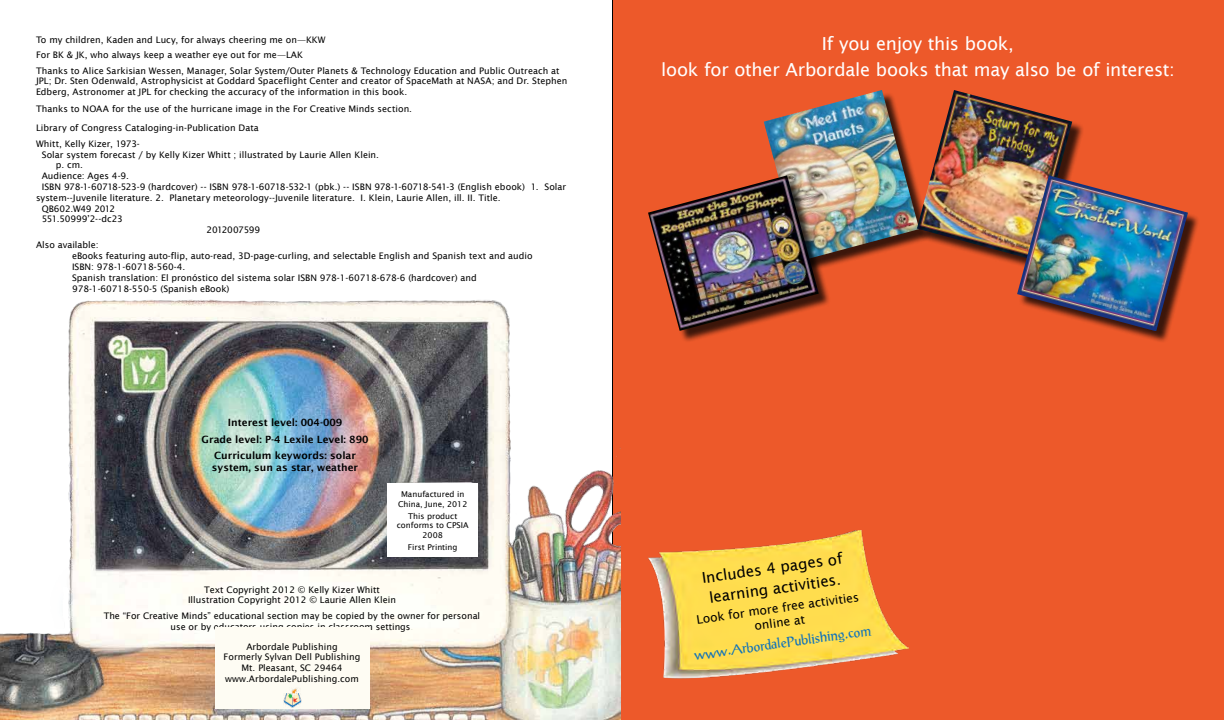
<style>
.page{position:relative;width:1224px;height:720px;background:#fff}
.page>*{position:absolute;margin:0;border:0;box-sizing:border-box;transform-origin:0 0}
.t1{font:18px/26.1px "Lucida Sans";letter-spacing:-.015em;color:#fff;text-align:center}
.t2{font:15px/20.4px "Lucida Sans";color:#000;text-align:center}
.t3{font:14px "Post Antiqua";color:#1072ba}
.t4{font:12px/14.4px "Lucida Sans";color:#000;text-align:center}
.t5{font:600 10px/16.5px "Lucida Sans";color:#000;text-align:center}
.t6{font:9px/10.8px "Lucida Sans";color:#000}
.t7{font:9px "Lucida Sans";letter-spacing:-.03em;color:#000}
.t8{font:8px/9.6px "Lucida Sans";color:#000;text-align:center}
.s1{color:#e4e6d7}
</style>
<div class="page">
<div style="left:612px;top:0;width:612px;height:720px;background:#ed592a"></div>
<img style="left:0;top:6px;width:621px;height:714px">
<img style="left:648px;top:530px;width:261px;height:152px">
<div style="left:387px;top:483px;width:91px;height:74px;background:#fff"></div>
<div style="left:766px;top:92px;width:165px;height:181px;background:#ed592a"></div>
<img style="left:764px;top:90px;width:153px;height:171px">
<div style="left:919px;top:92px;width:165px;height:180px;background:#000;opacity:.75"></div>
<img style="left:917px;top:90px;width:155px;height:170px">
<div style="left:1019px;top:178px;width:181px;height:165px;background:#000;opacity:.75"></div>
<img style="left:1017px;top:175px;width:171px;height:156px">
<div style="left:650px;top:178px;width:181px;height:165px;background:#000;opacity:.75"></div>
<img style="left:648px;top:175px;width:171px;height:156px">
<div style="left:215px;top:627px;width:154px;height:81px;background:#fefcf3"></div>
<img style="left:283px;top:688px;width:18px;height:19px">
<p class="t6" style="left:36px;top:32px;width:525px;line-height:15.3px">To my children, Kaden and Lucy, for always cheering me on—KKW<br>For BK &amp; JK, who always keep a weather eye out for me—LAK<br>Thanks to Alice Sarkisian Wessen, Manager, Solar System/Outer Planets &amp; Technology Education and Public Outreach at</p>
<p class="t6" style="left:36px;top:76px;width:533px">JPL; Dr. Sten Odenwald, Astrophysicist at Goddard Spaceflight Center and creator of SpaceMath at NASA; and Dr. Stephen<br>Edberg, Astronomer at JPL for checking the accuracy of the information in this book.</p>
<p class="t6" style="left:36px;top:99px;width:378px;line-height:19.8px">Thanks to NOAA for the use of the hurricane image in the For Creative Minds section.<br>Library of Congress Cataloging-in-Publication Data</p>
<p class="t6" style="left:36px;top:138px;width:105px">Whitt, Kelly Kizer, 1973-</p>
<p class="t6" style="left:42px;top:149px;width:339px">Solar system forecast / by Kelly Kizer Whitt ; illustrated by Laurie Allen Klein.</p>
<p class="t6" style="left:56px;top:160px;width:29px">p. cm.</p>
<p class="t6" style="left:42px;top:171px;width:89px">Audience: Ages 4-9.</p>
<p class="t6" style="left:42px;top:181px;width:526px">ISBN 978-1-60718-523-9 (hardcover) -- ISBN 978-1-60718-532-1 (pbk.) -- ISBN 978-1-60718-541-3 (English ebook) 1. Solar</p>
<p class="t6" style="left:36px;top:192px;width:466px">system--Juvenile literature. 2. Planetary meteorology--Juvenile literature. I. Klein, Laurie Allen, ill. II. Title.</p>
<p class="t7" style="left:42px;top:203px;width:75px">QB602.W49 2012</p>
<p class="t6" style="left:42px;top:214px;width:83px">551.50999’2--dc23</p>
<p class="t7" style="left:207px;top:225px;width:55px">2012007599</p>
<p class="t6" style="left:72px;top:240px;width:462px;text-indent:-36px">Also available:<br>eBooks featuring auto-flip, auto-read, 3D-page-curling, and selectable English and Spanish text and audio ISBN: 978-1-60718-560-4.<br>Spanish translation: El pronóstico del sistema solar ISBN 978-1-60718-678-6 (hardcover) and 978-1-60718-550-5 (Spanish eBook)</p>
<p class="t5" style="left:202px;top:414px;width:168px">Interest level: 004-009<br>Grade level: P-4 Lexile Level: 890<br>Curriculum keywords: solar</p>
<p class="t5" style="left:212px;top:459px;width:148px">system, sun as star, weather</p>
<p class="t8" style="left:398px;top:490px;width:71px">Manufactured in<br>China, June, 2012</p>
<p class="t8" style="left:397px;top:511px;width:73px">This product conforms to CPSIA<br>2008</p>
<p class="t8" style="left:408px;top:542px;width:51px">First Printing</p>
<p class="t6" style="left:188px;top:584px;width:209px;text-align:center">Text Copyright 2012 © Kelly Kizer Whitt<br>Illustration Copyright 2012 © Laurie Allen Klein</p>
<p class="t6" style="left:104px;top:610px;width:378px;text-align:center">The “For Creative Minds” educational section may be copied by the owner for personal use or by educators using copies in classroom settings<span class="s1">.</span></p>
<p class="t6" style="left:224px;top:641px;width:138px;text-align:center">Arbordale Publishing<br>Formerly Sylvan Dell Publishing<br>Mt. Pleasant, SC 29464 www.ArbordalePublishing.com</p>
<h1 class="t1" style="left:661px;top:30px;width:515px">If you enjoy this book,<br>look for other Arbordale books that may also be of interest:</h1>
<h2 class="t2" style="left:701px;top:568px;width:143px;rotate:-8deg">Includes 4 pages of learning activities.</h2>
<h3 class="t4" style="left:696px;top:612px;width:166px;rotate:-8deg">Look for more free activities online at</h3>
<h3 class="t3" style="left:693px;top:647px;width:180px;rotate:-8deg">www.ArbordalePublishing.com</h3>
</div>
